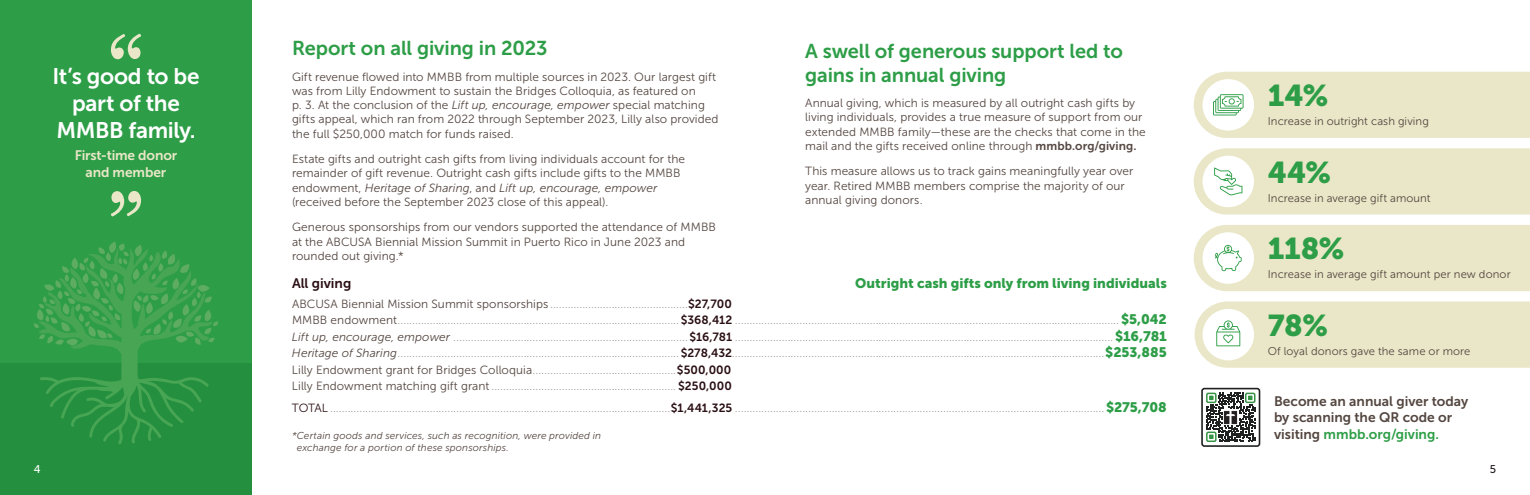
<style>
.page{position:relative;width:1530px;height:495px;background:#fff}
.page>*{position:absolute;margin:0;border:0;box-sizing:border-box;transform-origin:0 0}
.t1{font:30px "Museo Sans 900";letter-spacing:-.005em;color:#2d9e47}
.t2{font:22.5px/27px "Museo Sans 700";letter-spacing:-.015em;color:#fff;text-align:center}
.t3{font:20px/24px "Museo Sans 700";letter-spacing:-.005em;color:#2d9e47}
.t4{font:13.75px/16.5px "Museo Sans 700";color:#544640}
.t5{font:13.75px "Museo Sans 900";color:#2d9e47}
.t6{font:13.75px/16.5px "Museo Sans 700";letter-spacing:-.01em;color:#eae7c8;text-align:center}
.t7{font:13.75px "Museo Sans 700";color:#2a0f13}
.t8{font:11.88px/16.5px "Museo Sans 300";letter-spacing:.005em;color:#9c928e}
.t9{font:11.88px/14.2px "Museo Sans 300";letter-spacing:.005em;color:#544640}
.t10{font:11.25px "Museo Sans 300";letter-spacing:.005em;color:#544640}
.t11{font:11.25px "Museo Sans 500";color:#231f20}
.t12{font:11.25px "Museo Sans 500";color:#fff}
.t13{font:italic 10px/12px "Museo Sans 300";letter-spacing:.01em;color:#544640}
.s1{font-style:italic}
.s2{font-family:"Museo Sans 700"}
.s3{color:#544640}
.s4{font-family:"Museo Sans 700";color:#2a0f13}
.s5{font-family:"Museo Sans 900";font-size:13.75px;color:#2d9e47}
.s6{font-style:italic;color:#544640}
.s7{color:#2a0f13}
.s8{color:#2d9e47}
</style>
<div class="page">
<div style="left:0;top:0;width:252px;height:495px;background:#24903f"></div>
<div style="left:0;top:0;width:252px;height:363px;background:#2d9e47"></div>
<svg style="left:40px;top:345px;width:169px;height:99px"></svg>
<svg style="left:34px;top:242px;width:184px;height:103px"></svg>
<svg style="left:111px;top:33px;width:30px;height:26px"></svg>
<svg style="left:111px;top:191px;width:30px;height:26px"></svg>
<div style="left:1201px;top:388px;width:59px;height:59px;border:2px solid #1f2020;border-radius:2px"></div>
<svg style="left:1206px;top:393px;width:49px;height:49px"></svg>
<svg style="left:1194px;top:72px;width:336px;height:66px;background:#eae8cc"></svg>
<svg style="left:1194px;top:148px;width:336px;height:67px;background:#ebe9cd"></svg>
<svg style="left:1195px;top:301px;width:335px;height:67px;background:#ebe9ce"></svg>
<svg style="left:1194px;top:225px;width:336px;height:66px;background:#ebe9cd"></svg>
<h2 class="t2" style="left:52px;top:63px;width:149px">It’s good to be part of the<br>MMBB family.</h2>
<p class="t6" style="left:75px;top:147px;width:104px">First-time donor and member</p>
<p class="t12" style="left:34px;top:462px;width:8px">4</p>
<h3 class="t3" style="left:292px;top:36px;width:257px">Report on all giving in 2023</h3>
<p class="t9" style="left:292px;top:69px;width:428px">Gift revenue flowed into MMBB from multiple sources in 2023. Our largest gift was from Lilly Endowment to sustain the Bridges Colloquia, as featured on<br>p. 3. At the conclusion of the <span class="s1">Lift up, encourage, empower</span> special matching gifts appeal, which ran from 2022 through September 2023, Lilly also provided the full $250,000 match for funds raised.</p>
<p class="t9" style="left:292px;top:152px;width:395px">Estate gifts and outright cash gifts from living individuals account for the remainder of gift revenue. Outright cash gifts include gifts to the MMBB endowment, <span class="s1">Heritage of Sharing</span>, and <span class="s1">Lift up, encourage, empower </span>(received before the September 2023 close of this appeal).</p>
<p class="t9" style="left:292px;top:220px;width:425px">Generous sponsorships from our vendors supported the attendance of MMBB at the ABCUSA Biennial Mission Summit in Puerto Rico in June 2023 and rounded out giving.*</p>
<h3 class="t3" style="left:805px;top:39px;width:319px">A swell of generous support led to gains in annual giving</h3>
<p class="t9" style="left:805px;top:96px;width:342px">Annual giving, which is measured by all outright cash gifts by living individuals, provides a true measure of support from our extended MMBB family—these are the checks that come in the mail and the gifts received online through <span class="s2">mmbb.org/giving.</span></p>
<p class="t9" style="left:805px;top:164px;width:330px">This measure allows us to track gains meaningfully year over year. Retired MMBB members comprise the majority of our annual giving donors.</p>
<h1 class="t1" style="left:1268px;top:78px;width:62px">14%</h1>
<p class="t10" style="left:1268px;top:115px;width:163px">Increase in outright cash giving</p>
<h1 class="t1" style="left:1268px;top:155px;width:65px">44%</h1>
<p class="t10" style="left:1268px;top:192px;width:164px">Increase in average gift amount</p>
<h1 class="t1" style="left:1268px;top:232px;width:78px">118%</h1>
<p class="t10" style="left:1268px;top:268px;width:244px">Increase in average gift amount per new donor</p>
<h1 class="t1" style="left:1268px;top:308px;width:62px">78%</h1>
<p class="t10" style="left:1268px;top:345px;width:204px">Of loyal donors gave the same or more</p>
<p class="t7" style="left:292px;top:276px;width:61px">All giving</p>
<p class="t5" style="left:855px;top:276px;width:313px">Outright cash gifts only from living individuals</p>
<p class="t8" style="left:292px;top:295px;width:876px"><span class="s3">ABCUSA Biennial Mission Summit sponsorships</span> ...............................................<span class="s4">$27,700<br></span><span class="s3">MMBB endowment</span> ................................................................................................<span class="s4">$368,412</span> ................................................................................................................................... <span class="s5">$5,042<br></span><span class="s6">Lift up, encourage, empower</span> ................................................................................<span class="s4">$16,781</span> ................................................................................................................................. <span class="s5">$16,781<br></span><span class="s6">Heritage of Sharing</span> ................................................................................................<span class="s4">$278,432</span>...............................................................................................................................<span class="s5">$253,885<br></span><span class="s3">Lilly Endowment grant for Bridges Colloquia</span> .................................................<span class="s4">$500,000<br></span><span class="s3">Lilly Endowment matching gift grant</span> ............................................................... <span class="s4">$250,000</span></p>
<p class="t8" style="left:292px;top:400px;width:876px"><span class="s7">TOTAL</span> ....................................................................................................................<span class="s4">$1,441,325</span> ..............................................................................................................................<span class="s5">$275,708</span></p>
<p class="t4" style="left:1274px;top:393px;width:196px">Become an annual giver today by scanning the QR code or visiting <span class="s8">mmbb.org/giving.</span></p>
<p class="t13" style="left:297px;top:429px;width:306px;text-indent:-5px">* Certain goods and services, such as recognition, were provided in exchange for a portion of these sponsorships.</p>
<p class="t11" style="left:1490px;top:462px;width:8px">5</p>
</div>
